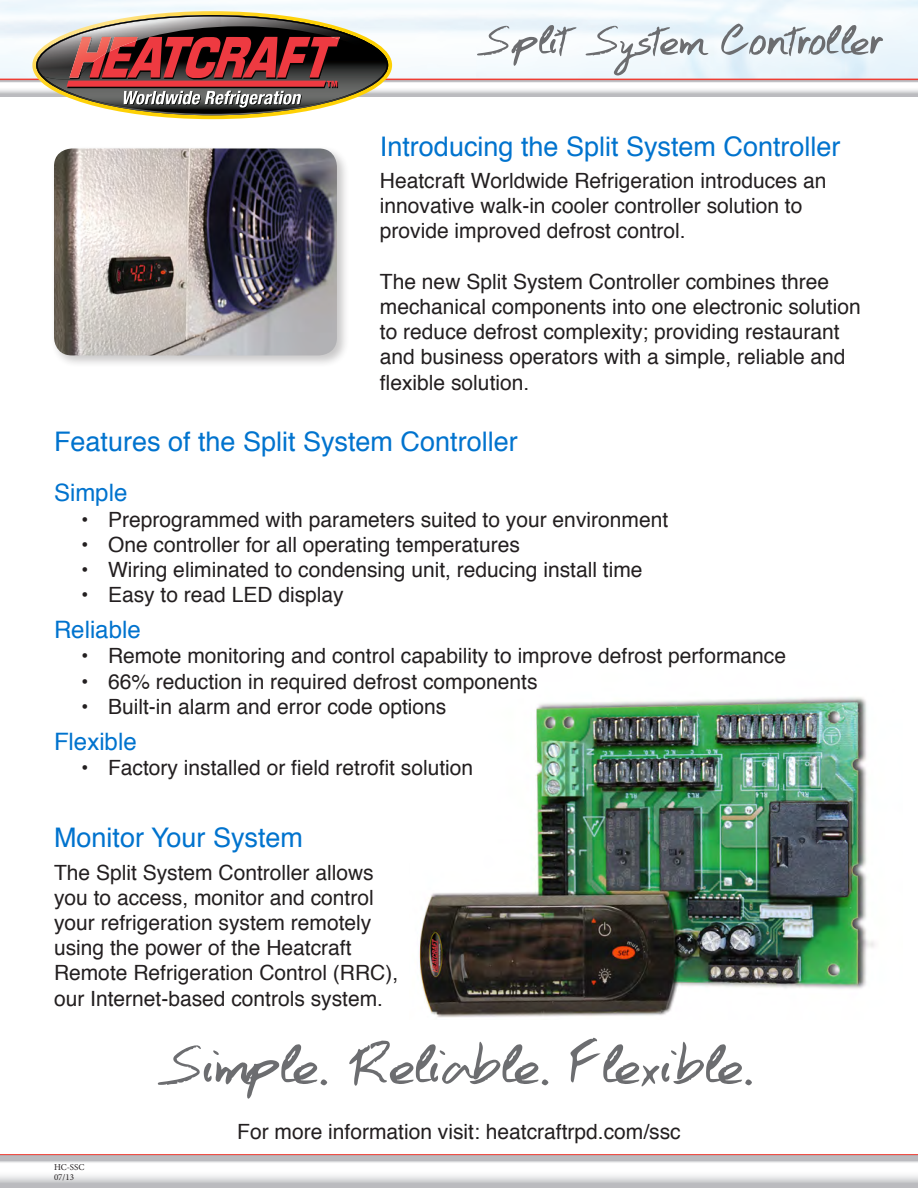
<style>
.page{position:relative;width:918px;height:1188px;background:#fff}
.page>*{position:absolute;margin:0;border:0;box-sizing:border-box;transform-origin:0 0}
.t1{font:72px "Hand Test";color:#6c6d70}
.Sub-Title_Main{font:54px "Hand Test";color:#6c6d70}
.t2{font:27px "Helvetica";color:#0073ce}
.t3{font:24px "Helvetica";color:#0073ce}
.t4{font:21px/25.2px "Helvetica";color:#231f20}
.t5{font:9px "Minion Pro";color:#231f20}
</style>
<div class="page">
<svg style="left:0;top:80px;width:918px;height:16px"></svg>
<img style="left:419px;top:697px;width:456px;height:321px">
<div style="left:51px;top:145px;width:299px;height:224px;background:#231f20;opacity:.25"></div>
<img style="left:54px;top:148px;width:283px;height:207px">
<hr style="left:0;top:79px;width:918px;height:1px;background:#ee3e34">
<svg style="left:32px;top:11px;width:360px;height:108px"></svg>
<hr style="left:0;top:1154px;width:918px;height:2px;background:#ee3e34">
<svg style="left:0;top:1156px;width:918px;height:32px"></svg>
<p class="Sub-Title_Main" style="left:481px;top:4px;width:404px">Split System Controller</p>
<p class="t2" style="left:380px;top:125px;width:462px">Introducing the Split System Controller</p>
<p class="t4" style="left:380px;top:169px;width:448px">Heatcraft Worldwide Refrigeration introduces an innovative walk-in cooler controller solution to provide improved defrost control.</p>
<p class="t4" style="left:380px;top:269px;width:482px">The new Split System Controller combines three mechanical components into one electronic solution to reduce defrost complexity; providing restaurant and business operators with a simple, reliable and flexible solution.</p>
<p class="t2" style="left:54px;top:421px;width:465px">Features of the Split System Controller</p>
<p class="t3" style="left:54px;top:474px;width:75px">Simple</p>
<p class="t4" style="left:81px;top:507px;width:589px">• Preprogrammed with parameters suited to your environment</p>
<p class="t4" style="left:81px;top:532px;width:440px">• One controller for all operating temperatures</p>
<p class="t4" style="left:81px;top:558px;width:563px">• Wiring eliminated to condensing unit, reducing install time</p>
<p class="t4" style="left:81px;top:583px;width:264px">• Easy to read LED display</p>
<p class="t3" style="left:54px;top:611px;width:88px">Reliable</p>
<p class="t4" style="left:81px;top:644px;width:707px">• Remote monitoring and control capability to improve defrost performance</p>
<p class="t4" style="left:81px;top:669px;width:458px">• 66% reduction in required defrost components</p>
<p class="t4" style="left:81px;top:694px;width:367px">• Built-in alarm and error code options</p>
<p class="t3" style="left:54px;top:723px;width:84px">Flexible</p>
<p class="t4" style="left:81px;top:756px;width:394px">• Factory installed or field retrofit solution</p>
<p class="t2" style="left:54px;top:817px;width:251px">Monitor Your System</p>
<p class="t4" style="left:54px;top:860px;width:346px">The Split System Controller allows you to access, monitor and control your refrigeration system remotely using the power of the Heatcraft Remote Refrigeration Control (RRC), our Internet-based controls system.</p>
<p class="t1" style="left:163px;top:1016px;width:594px">Simple. Reliable. Flexible.</p>
<p class="t5" style="left:54px;top:1161px;width:32px">HC-SSC</p>
<p class="t5" style="left:54px;top:1171px;width:22px">07/13</p>
<p class="t4" style="left:237px;top:1120px;width:445px">For more information visit: heatcraftrpd.com/ssc</p>
</div>
